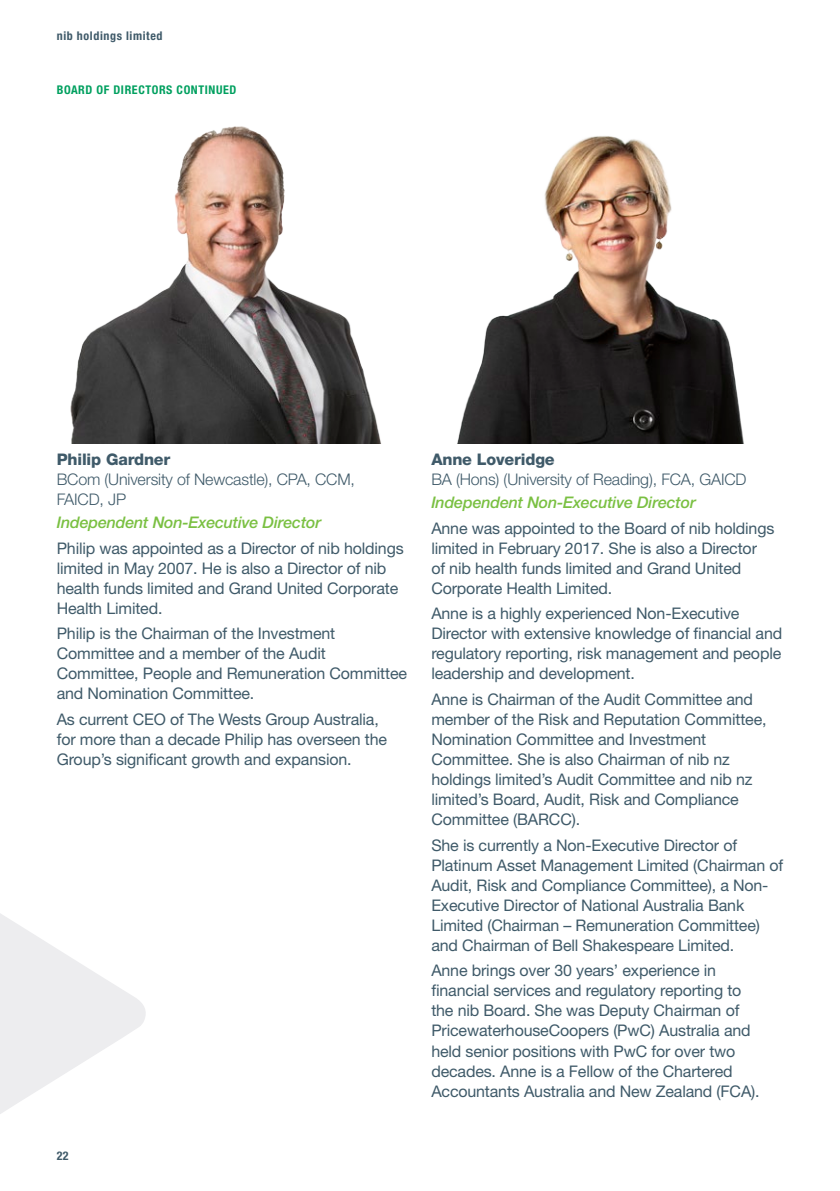
<style>
.page{position:relative;width:840px;height:1191px;background:#fff}
.page>*{position:absolute;margin:0;border:0;box-sizing:border-box;transform-origin:0 0}
.t1{font:16px/20px "Helvetica Neue LT Std";letter-spacing:-.01em;color:#3f5a69}
.t2{font:300 16px/20px "Helvetica Neue LT Std";letter-spacing:-.01em;color:#3f5a69}
.t3{font:italic 500 16px "Helvetica Neue LT Std";letter-spacing:-.01em;color:#7ac042}
.t4{font:800 16px "Helvetica Neue LT Std";letter-spacing:-.01em;color:#3f5a69}
.t5{font:700 condensed 12px "Helvetica Neue LT Std";letter-spacing:.05em;color:#00a05f}
.t6{font:700 condensed 12px "Helvetica Neue LT Std";letter-spacing:.05em;color:#3f5a69}
</style>
<div class="page">
<svg style="left:0;top:913px;width:146px;height:201px"></svg>
<img style="left:70px;top:126px;width:312px;height:318px">
<img style="left:457px;top:136px;width:287px;height:308px">
<p class="t6" style="left:57px;top:28px;width:107px">nib holdings limited</p>
<p class="t5" style="left:57px;top:82px;width:181px">BOARD OF DIRECTORS CONTINUED</p>
<p class="t4" style="left:57px;top:450px;width:115px">Philip Gardner</p>
<p class="t2" style="left:57px;top:469px;width:299px">BCom (University of Newcastle), CPA, CCM,<br>FAICD, JP</p>
<p class="t3" style="left:57px;top:513px;width:266px">Independent Non-Executive Director</p>
<p class="t1" style="left:57px;top:538px;width:348px">Philip was appointed as a Director of nib holdings limited in May 2007. He is also a Director of nib health funds limited and Grand United Corporate Health Limited.</p>
<p class="t1" style="left:57px;top:623px;width:351px">Philip is the Chairman of the Investment Committee and a member of the Audit Committee, People and Remuneration Committee and Nomination Committee.</p>
<p class="t1" style="left:57px;top:709px;width:332px">As current CEO of The Wests Group Australia, for more than a decade Philip has overseen the<br>Group’s significant growth and expansion.</p>
<p class="t6" style="left:57px;top:1148px;width:13px">22</p>
<p class="t4" style="left:431px;top:450px;width:125px">Anne Loveridge</p>
<p class="t2" style="left:431px;top:469px;width:316px">BA (Hons) (University of Reading), FCA, GAICD</p>
<p class="t3" style="left:431px;top:493px;width:266px">Independent Non-Executive Director</p>
<p class="t1" style="left:431px;top:518px;width:344px">Anne was appointed to the Board of nib holdings limited in February 2017. She is also a Director of nib health funds limited and Grand United Corporate Health Limited.</p>
<p class="t1" style="left:431px;top:603px;width:352px">Anne is a highly experienced Non-Executive Director with extensive knowledge of financial and regulatory reporting, risk management and people leadership and development.</p>
<p class="t1" style="left:431px;top:689px;width:336px">Anne is Chairman of the Audit Committee and member of the Risk and Reputation Committee, Nomination Committee and Investment Committee. She is also Chairman of nib nz holdings limited’s Audit Committee and nib nz limited’s Board, Audit, Risk and Compliance Committee (BARCC).</p>
<p class="t1" style="left:431px;top:835px;width:353px">She is currently a Non-Executive Director of Platinum Asset Management Limited (Chairman of Audit, Risk and Compliance Committee), a Non-Executive Director of National Australia Bank Limited (Chairman – Remuneration Committee) and Chairman of Bell Shakespeare Limited.</p>
<p class="t1" style="left:431px;top:960px;width:329px">Anne brings over 30 years’ experience in financial services and regulatory reporting to the nib Board. She was Deputy Chairman of PricewaterhouseCoopers (PwC) Australia and held senior positions with PwC for over two decades. Anne is a Fellow of the Chartered Accountants Australia and New Zealand (FCA).</p>
</div>
